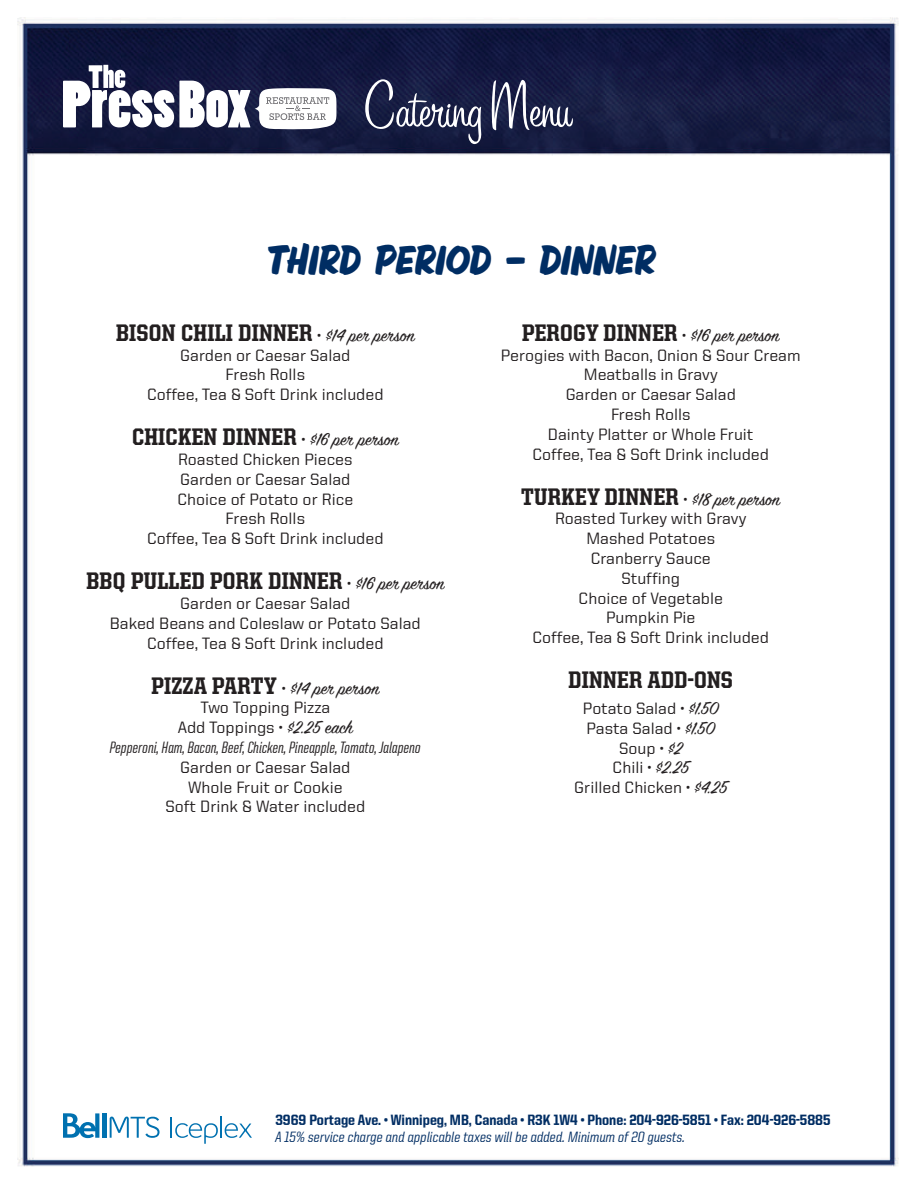
<style>
.page{position:relative;width:918px;height:1188px;background:#fff}
.page>*{position:absolute;margin:0;border:0;box-sizing:border-box;transform-origin:0 0}
.t1{font:67.2px "Sign Painter House Casual";color:#fff}
.t2{font:italic 45px "Sign Painter House Showcard";color:#002d63}
.t3{font:800 24px "United Serif Semi Cond";letter-spacing:.01em;color:#231f20}
.t4{font:19.5px "Sign Painter House Script";letter-spacing:.005em;color:#231f20}
.t5{font:500 16.5px/19.8px "United Sans Reg";color:#231f20;text-align:center}
.t6{font:500 16.5px "United Italic Cond";color:#231f20}
.t7{font:800 15px "United Sans Semi Cond";color:#002d63}
.t8{font:500 15px "United Italic Semi Cond";color:#002d63}
.s1{font-family:"United Sans Reg";font-weight:500;font-size:16.5px}
.s2{font-family:"Sign Painter House Script";font-weight:400;font-size:19.5px}
.s3{font-family:"United Serif Semi Cond";font-weight:800;font-size:24px}
</style>
<div class="page">
<img style="left:17px;top:17px;width:882px;height:1150px">
<div style="left:263px;top:1101px;width:579px;height:39px;background:#fff"></div>
<div style="left:263px;top:1119px;width:433px;height:39px;background:#fff"></div>
<svg style="left:63px;top:1113px;width:36px;height:25px"></svg>
<hr style="left:102px;top:1113px;width:4px;height:25px;background:#0071b0">
<svg style="left:110px;top:1117px;width:50px;height:21px"></svg>
<svg style="left:171px;top:1117px;width:47px;height:27px"></svg>
<hr style="left:220px;top:1117px;width:2px;height:21px;background:#0071b0">
<svg style="left:225px;top:1123px;width:27px;height:15px"></svg>
<svg style="left:63px;top:65px;width:273px;height:64px"></svg>
<h1 class="t1" style="left:364px;top:69px;width:209px">Catering Menu</h1>
<h2 class="t2" style="left:264px;top:234px;width:400px">THIRD PERIOD — DINNER</h2>
<h3 class="t3" style="left:116px;top:320px;width:301px">BISON CHILI DINNER <span class="s1">•</span> <span class="s2">$14 per person</span></h3>
<p class="t5" style="left:147px;top:345px;width:238px">Garden or Caesar Salad<br>Fresh Rolls<br>Coffee, Tea &amp; Soft Drink included</p>
<h3 class="t3" style="left:132px;top:424px;width:269px">CHICKEN DINNER <span class="s1">•</span> <span class="s2">$16 per person</span></h3>
<p class="t5" style="left:147px;top:449px;width:238px">Roasted Chicken Pieces<br>Garden or Caesar Salad<br>Choice of Potato or Rice<br>Fresh Rolls<br>Coffee, Tea &amp; Soft Drink included</p>
<h3 class="t3" style="left:86px;top:568px;width:360px">BBQ PULLED PORK DINNER <span class="s1">•</span> <span class="s2">$16 per person</span></h3>
<p class="t5" style="left:110px;top:593px;width:312px">Garden or Caesar Salad<br>Baked Beans and Coleslaw or Potato Salad<br>Coffee, Tea &amp; Soft Drink included</p>
<p class="t4" style="left:151px;top:679px;width:230px"><span class="s3">PIZZA PARTY</span> <span class="s1">•</span> $14 per person</p>
<p class="t5" style="left:178px;top:698px;width:177px">Two Topping Pizza<br>Add Toppings • <span class="s2">$2.25 each</span></p>
<p class="t6" style="left:110px;top:739px;width:313px">Pepperoni, Ham, Bacon, Beef, Chicken, Pineapple, Tomato, Jalapeno</p>
<p class="t5" style="left:165px;top:757px;width:201px">Garden or Caesar Salad<br>Whole Fruit or Cookie<br>Soft Drink &amp; Water included</p>
<h3 class="t3" style="left:522px;top:320px;width:260px">PEROGY DINNER <span class="s1">•</span> <span class="s2">$16 per person</span></h3>
<p class="t5" style="left:501px;top:345px;width:301px">Perogies with Bacon, Onion &amp; Sour Cream<br>Meatballs in Gravy<br>Garden or Caesar Salad<br>Fresh Rolls<br>Dainty Platter or Whole Fruit<br>Coffee, Tea &amp; Soft Drink included</p>
<h3 class="t3" style="left:521px;top:484px;width:261px">TURKEY DINNER <span class="s1">•</span> <span class="s2">$18 per person</span></h3>
<p class="t5" style="left:532px;top:509px;width:238px">Roasted Turkey with Gravy<br>Mashed Potatoes<br>Cranberry Sauce<br>Stuffing<br>Choice of Vegetable<br>Pumpkin Pie<br>Coffee, Tea &amp; Soft Drink included</p>
<h3 class="t3" style="left:569px;top:667px;width:166px">DINNER ADD-ONS</h3>
<p class="t5" style="left:574px;top:698px;width:154px">Potato Salad • <span class="s2">$1.50<br></span>Pasta Salad • <span class="s2">$1.50<br></span>Soup • <span class="s2">$2<br></span>Chili • <span class="s2">$2.25<br></span>Grilled Chicken • <span class="s2">$4.25</span></p>
<p class="t7" style="left:275px;top:1112px;width:557px">3969 Portage Ave. • Winnipeg, MB, Canada • R3K 1W4 • Phone: 204-926-5851 • Fax: 204-926-5885</p>
<p class="t8" style="left:275px;top:1130px;width:412px">A 15% service charge and applicable taxes will be added. Minimum of 20 guests.</p>
</div>
